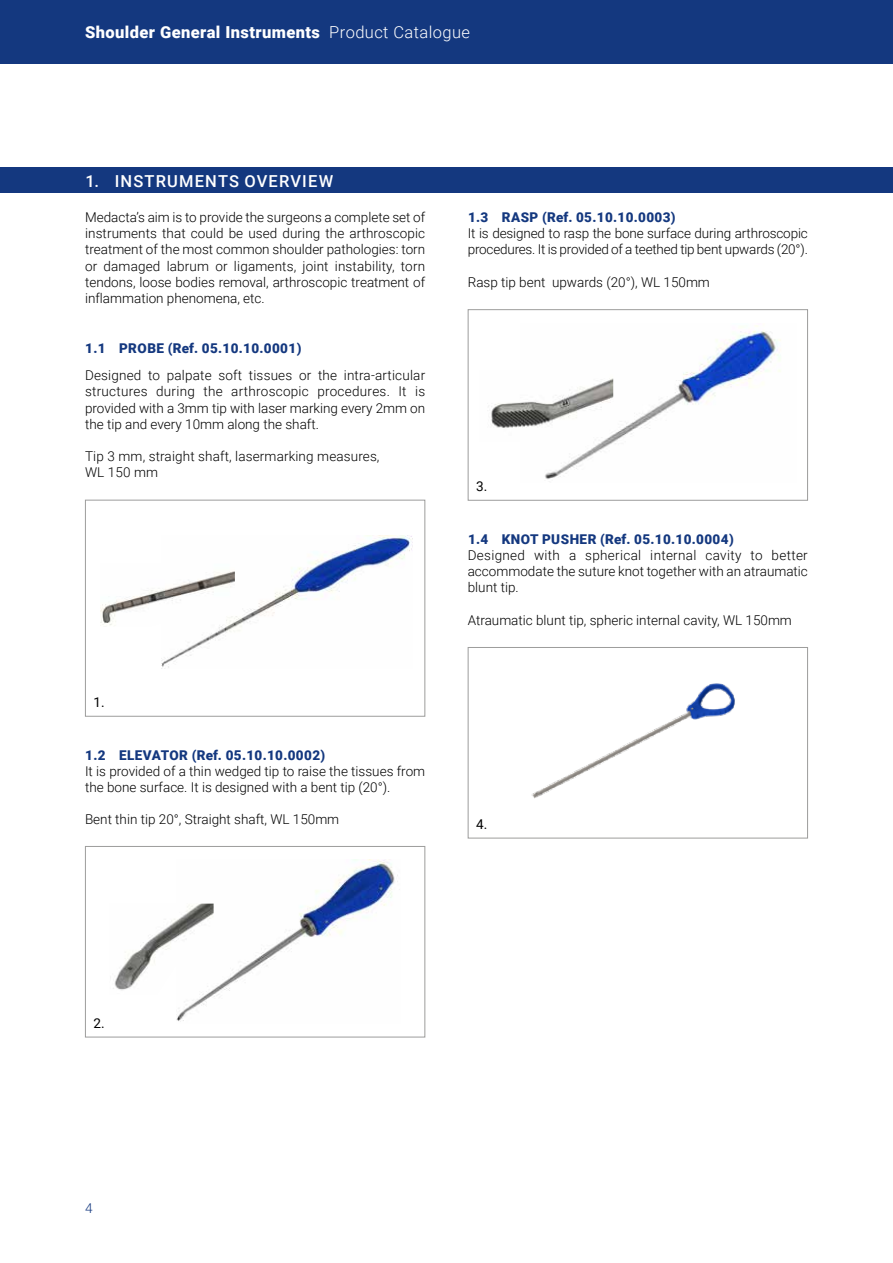
<style>
.page{position:relative;width:893px;height:1263px;background:#fff}
.page>*{position:absolute;margin:0;border:0;box-sizing:border-box;transform-origin:0 0}
.t1{font:900 16.5px "Roboto";letter-spacing:.025em;color:#fff}
.t2{font:500 16.5px "Roboto";letter-spacing:.07em;color:#fff}
.t3{font:300 13.5px/16.2px "Roboto";color:#000;text-align:justify}
.t4{font:900 13.5px "Roboto";letter-spacing:.035em;color:#14387f}
.t5{font:13.5px "Roboto";color:#000}
.t6{font:300 13.5px "Roboto";color:#14387f}
.s1{font-weight:300}
</style>
<div class="page">
<div style="left:0;top:0;width:893px;height:64px;background:#14387f"></div>
<div style="left:0;top:168px;width:893px;height:25px;background:#14387f"></div>
<img style="left:161px;top:535px;width:251px;height:134px">
<img style="left:100px;top:564px;width:135px;height:62px">
<div style="left:85px;top:500px;width:340px;height:217px;border:1px solid #9d9d9c"></div>
<img style="left:176px;top:860px;width:222px;height:162px">
<img style="left:113px;top:904px;width:101px;height:90px">
<div style="left:85px;top:846px;width:340px;height:191px;border:1px solid #9d9d9c"></div>
<img style="left:545px;top:325px;width:236px;height:154px">
<img style="left:488px;top:370px;width:125px;height:71px">
<div style="left:468px;top:309px;width:340px;height:192px;border:1px solid #9d9d9c"></div>
<img style="left:532px;top:683px;width:203px;height:116px">
<div style="left:468px;top:647px;width:340px;height:191px;border:1px solid #9d9d9c"></div>
<p class="t1" style="left:85px;top:21px;width:387px">Shoulder General Instruments <span class="s1">Product Catalogue</span></p>
<p class="t2" style="left:85px;top:169px;width:249px">1. INSTRUMENTS OVERVIEW</p>
<p class="t3" style="left:85px;top:209px;width:342px">Medacta’s aim is to provide the surgeons a complete set of instruments that could be used during the arthroscopic treatment of the most common shoulder pathologies: torn or damaged labrum or ligaments, joint instability, torn tendons, loose bodies removal, arthroscopic treatment of inflammation phenomena, etc.</p>
<p class="t4" style="left:85px;top:339px;width:218px">1.1 PROBE (Ref. 05.10.10.0001)</p>
<p class="t3" style="left:85px;top:367px;width:342px">Designed to palpate soft tissues or the intra-articular structures during the arthroscopic procedures. It is provided with a 3mm tip with laser marking every 2mm on the tip and every 10mm along the shaft.</p>
<p class="t3" style="left:85px;top:448px;width:296px">Tip 3 mm, straight shaft, lasermarking measures,<br>WL 150 mm</p>
<p class="t5" style="left:94px;top:693px;width:13px">1.</p>
<p class="t4" style="left:85px;top:745px;width:242px">1.2 ELEVATOR (Ref. 05.10.10.0002)</p>
<p class="t3" style="left:85px;top:762px;width:342px">It is provided of a thin wedged tip to raise the tissues from the bone surface. It is designed with a bent tip (20°).</p>
<p class="t3" style="left:85px;top:811px;width:256px">Bent thin tip 20°, Straight shaft, WL 150mm</p>
<p class="t4" style="left:468px;top:208px;width:209px">1.3 RASP (Ref. 05.10.10.0003)</p>
<p class="t3" style="left:468px;top:225px;width:342px">It is designed to rasp the bone surface during arthroscopic procedures. It is provided of a teethed tip bent upwards (20°).</p>
<p class="t3" style="left:468px;top:273px;width:244px">Rasp tip bent upwards (20°), WL 150mm</p>
<p class="t5" style="left:476px;top:477px;width:13px">3.</p>
<p class="t4" style="left:468px;top:529px;width:267px">1.4 KNOT PUSHER (Ref. 05.10.10.0004)</p>
<p class="t3" style="left:468px;top:546px;width:342px">Designed with a spherical internal cavity to better accommodate the suture knot together with an atraumatic blunt tip.</p>
<p class="t3" style="left:468px;top:611px;width:326px">Atraumatic blunt tip, spheric internal cavity, WL 150mm</p>
<p class="t5" style="left:476px;top:815px;width:13px">4.</p>
<p class="t5" style="left:94px;top:1014px;width:13px">2.</p>
<p class="t6" style="left:85px;top:1198px;width:9px">4</p>
</div>
